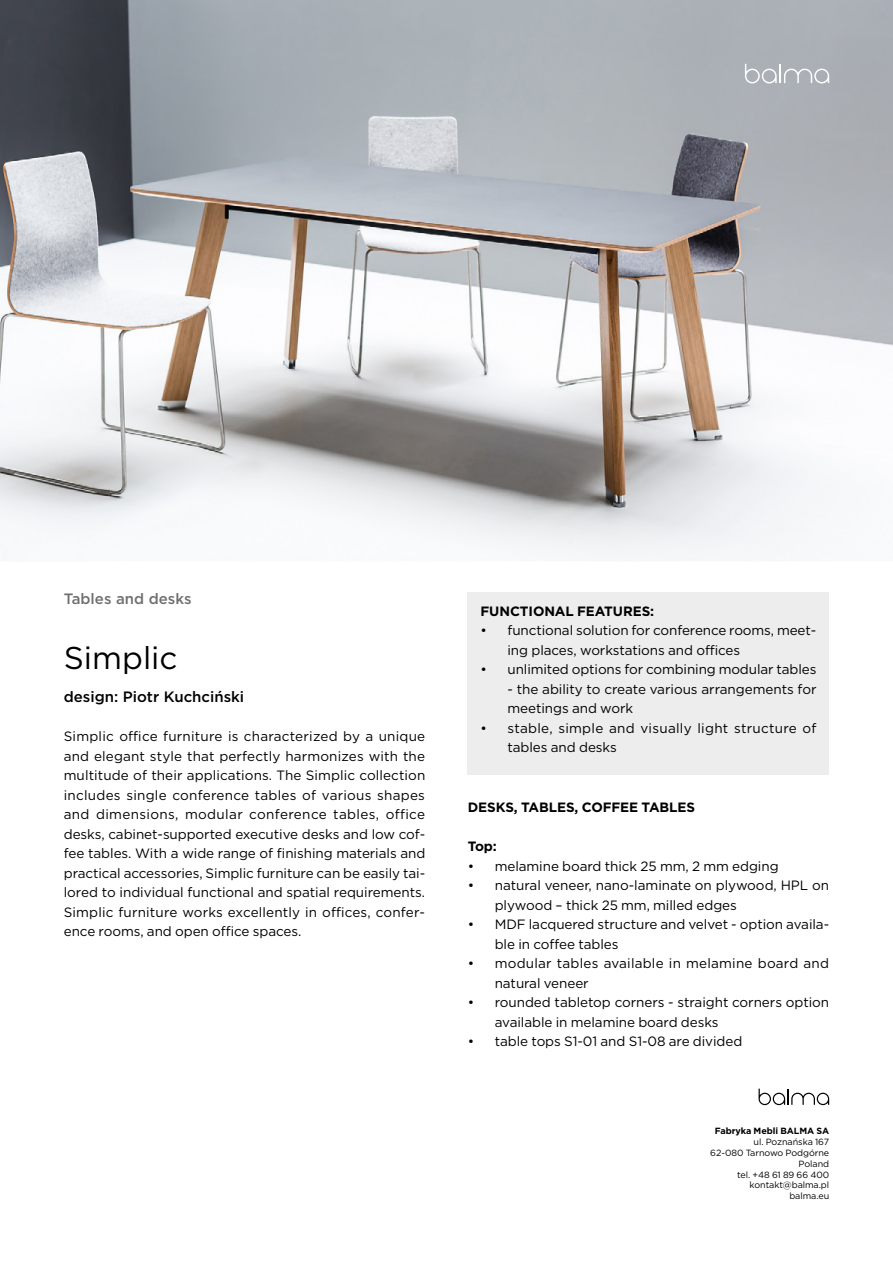
<style>
.page{position:relative;width:893px;height:1263px;background:#fff}
.page>*{position:absolute;margin:0;border:0;box-sizing:border-box;transform-origin:0 0}
.t1{font:31.5px "Gotham";color:#000}
.t2{font:500 15px "Gotham";color:#000}
.t3{font:500 15px "Gotham";color:#706f6f}
.t4{font:13.5px/19.5px "Gotham";letter-spacing:-.005em;color:#000}
.t5{font:13.5px/19.5px "Gotham";letter-spacing:.02em;color:#000}
.t6{font:13.5px/19.5px "Gotham";letter-spacing:.015em;color:#000}
.t7{font:700 13.5px "Gotham";letter-spacing:-.005em;color:#000}
.t8{font:9px/10.8px "Gotham";letter-spacing:-.005em;color:#000;text-align:right}
.t9{font:700 9px "Gotham";letter-spacing:-.005em;color:#000}
</style>
<div class="page">
<img style="left:0;top:0;width:893px;height:559px">
<div style="left:468px;top:592px;width:361px;height:183px;background:#ededed"></div>
<svg style="left:759px;top:1089px;width:70px;height:16px"></svg>
<svg style="left:745px;top:64px;width:84px;height:19px;background:#bcbfc4"></svg>
<p class="t3" style="left:64px;top:589px;width:129px">Tables and desks</p>
<h1 class="t1" style="left:64px;top:638px;width:115px">Simplic</h1>
<p class="t2" style="left:64px;top:686px;width:182px">design: Piotr Kuchciński</p>
<p class="t4" style="left:64px;top:726px;width:363px;text-align:justify">Simplic office furniture is characterized by a unique and elegant style that perfectly harmonizes with the multitude of their applications. The Simplic collection includes single conference tables of various shapes and dimensions, modular conference tables, office desks, cabinet-supported executive desks and low cof&shy;fee tables. With a wide range of finishing materials and practical accessories, Simplic furniture can be easily tai&shy;lored to individual functional and spatial requirements.<br>Simplic furniture works excellently in offices, confer&shy;ence rooms, and open office spaces.</p>
<p class="t7" style="left:480px;top:602px;width:175px">FUNCTIONAL FEATURES:</p>
<p class="t4" style="left:507px;top:620px;width:310px;text-indent:-27px">• functional solution for conference rooms, meet&shy;ing places, workstations and offices</p>
<p class="t4" style="left:480px;top:659px;width:337px">• unlimited options for combining modular tables</p>
<p class="t4" style="left:507px;top:679px;width:310px">- the ability to create various arrangements for meetings and work</p>
<p class="t5" style="left:507px;top:718px;width:310px;text-indent:-27px">• stable, simple and visually light structure of tables and desks</p>
<p class="t7" style="left:468px;top:799px;width:229px">DESKS, TABLES, COFFEE TABLES</p>
<p class="t7" style="left:468px;top:838px;width:31px">Top:</p>
<p class="t4" style="left:468px;top:856px;width:312px">• melamine board thick 25 mm, 2 mm edging</p>
<p class="t4" style="left:495px;top:875px;width:336px;text-indent:-27px">• natural veneer, nano-laminate on plywood, HPL on plywood – thick 25 mm, milled edges</p>
<p class="t4" style="left:495px;top:914px;width:336px;text-indent:-27px">• MDF lacquered structure and velvet - option availa&shy;ble in coffee tables</p>
<p class="t6" style="left:495px;top:953px;width:336px;text-indent:-27px">• modular tables available in melamine board and natural veneer</p>
<p class="t4" style="left:495px;top:992px;width:336px;text-indent:-27px">• rounded tabletop corners - straight corners option available in melamine board desks</p>
<p class="t4" style="left:468px;top:1031px;width:276px">• table tops S1-01 and S1-08 are divided</p>
<p class="t9" style="left:715px;top:1125px;width:116px">Fabryka Mebli BALMA SA</p>
<p class="t8" style="left:710px;top:1136px;width:120px">ul. Poznańska 167<br>62-080 Tarnowo Podgórne<br>Poland<br>tel. +48 61 89 66 400 kontakt@balma.pl balma.eu</p>
</div>
